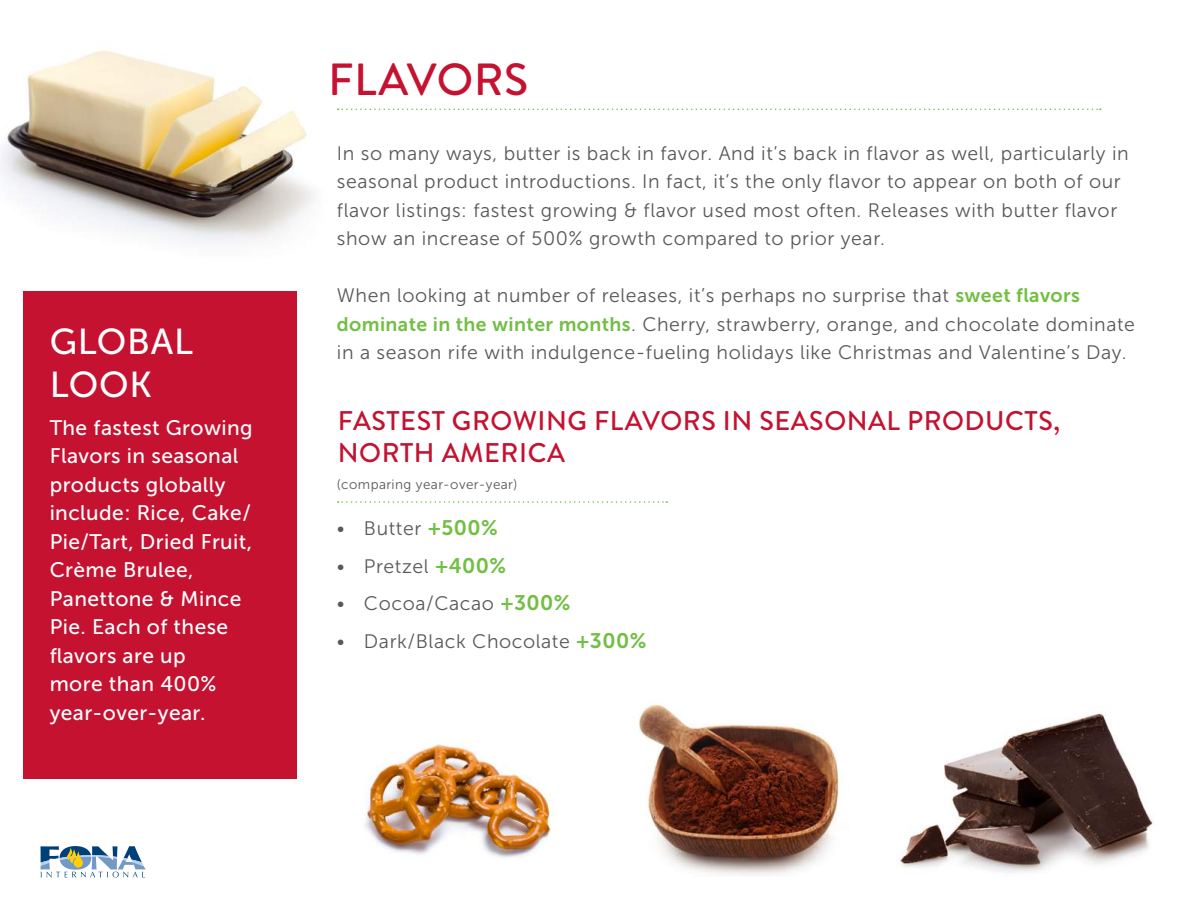
<style>
.page{position:relative;width:1188px;height:918px;background:#fff}
.page>*{position:absolute;margin:0;border:0;box-sizing:border-box;transform-origin:0 0}
.t1{font:500 45px "Brandon Grotesque";letter-spacing:.01em;color:#c41230}
.t2{font:36px/43.2px "Museo Sans 500";letter-spacing:.02em;color:#fff}
.t3{font:500 27px/32.4px "Brandon Grotesque";letter-spacing:.02em;color:#c41230}
.t4{font:21px/28.5px "Museo Sans 500";letter-spacing:.02em;color:#fff}
.t5{font:19.5px/28.5px "Museo Sans 300";letter-spacing:.03em;color:#58595b}
.t6{font:13.5px "Museo Sans 300";letter-spacing:.03em;color:#58595b}
.s1{font-family:"Museo Sans 700";color:#72bf44}
.s2{font-family:"Museo Sans 700";font-size:21px;color:#72bf44}
</style>
<div class="page">
<img style="left:0;top:50px;width:314px;height:193px">
<img style="left:364px;top:742px;width:192px;height:116px">
<svg style="left:338px;top:501px;width:329px;height:2px"></svg>
<div style="left:24px;top:292px;width:273px;height:487px;background:#c41230"></div>
<svg style="left:40px;top:846px;width:106px;height:32px"></svg>
<svg style="left:338px;top:109px;width:763px;height:1px"></svg>
<img style="left:638px;top:699px;width:202px;height:176px">
<img style="left:896px;top:711px;width:258px;height:162px">
<h2 class="t2" style="left:50px;top:320px;width:145px">GLOBAL<br>LOOK</h2>
<p class="t4" style="left:50px;top:414px;width:205px">The fastest Growing<br>Flavors in seasonal products globally include: Rice, Cake/<br>Pie/Tart, Dried Fruit,<br>Crème Brulee,<br>Panettone &amp; Mince<br>Pie. Each of these flavors are up<br>more than 400% year-over-year.</p>
<h1 class="t1" style="left:328px;top:49px;width:202px">FLAVORS</h1>
<p class="t5" style="left:337px;top:139px;width:793px">In so many ways, butter is back in favor. And it’s back in flavor as well, particularly in seasonal product introductions. In fact, it’s the only flavor to appear on both of our flavor listings: fastest growing &amp; flavor used most often. Releases with butter flavor show an increase of 500% growth compared to prior year.</p>
<p class="t5" style="left:337px;top:282px;width:799px">When looking at number of releases, it’s perhaps no surprise that <span class="s1">sweet flavors dominate in the winter months</span>. Cherry, strawberry, orange, and chocolate dominate in a season rife with indulgence-fueling holidays like Christmas and Valentine’s Day.</p>
<h3 class="t3" style="left:338px;top:405px;width:724px">FASTEST GROWING FLAVORS IN SEASONAL PRODUCTS,<br>NORTH AMERICA</h3>
<p class="t6" style="left:337px;top:477px;width:182px">(comparing year-over-year)</p>
<p class="t5" style="left:337px;top:515px;width:162px">• Butter <span class="s2">+500%</span></p>
<p class="t5" style="left:337px;top:552px;width:171px">• Pretzel <span class="s2">+400%</span></p>
<p class="t5" style="left:337px;top:590px;width:235px">• Cocoa/Cacao <span class="s2">+300%</span></p>
<p class="t5" style="left:337px;top:627px;width:311px">• Dark/Black Chocolate <span class="s2">+300%</span></p>
</div>
